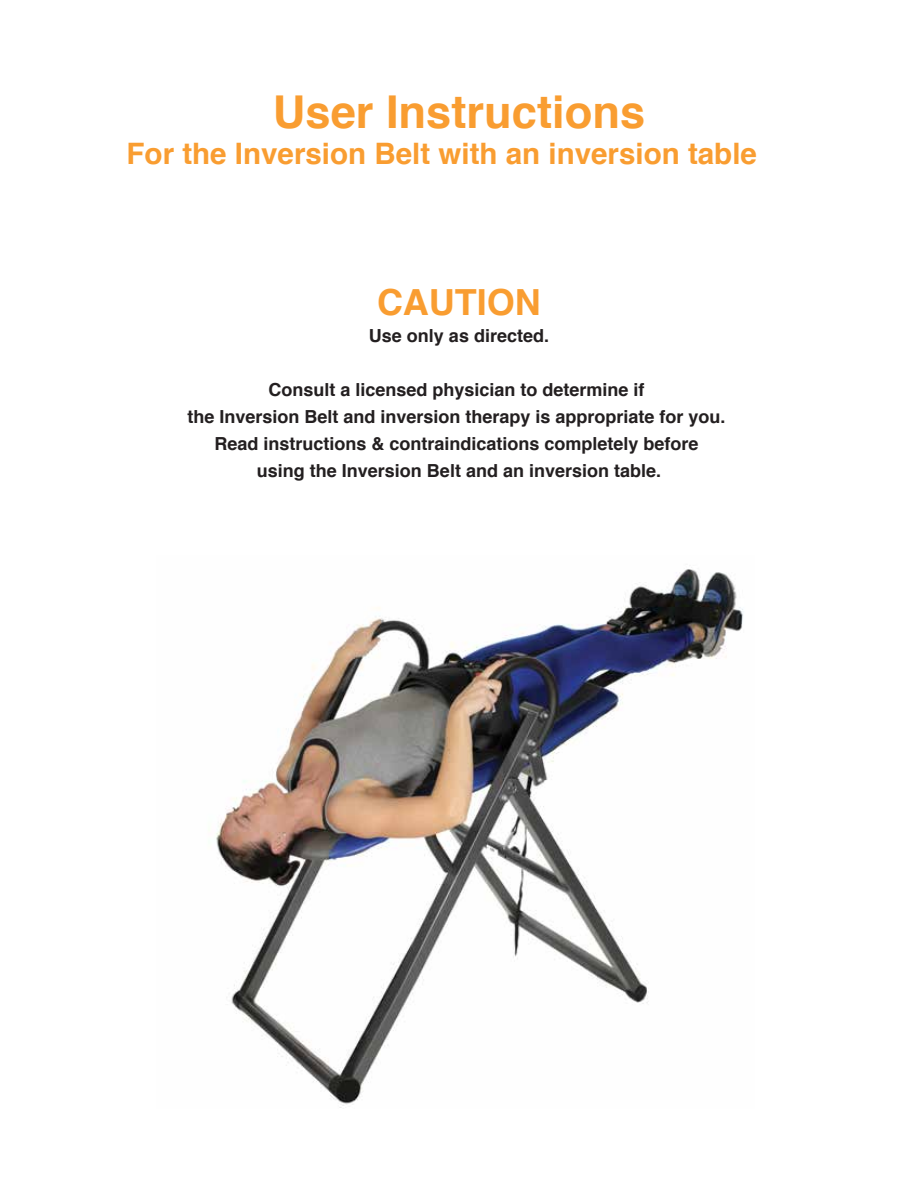
<style>
.page{position:relative;width:918px;height:1188px;background:#fff}
.page>*{position:absolute;margin:0;border:0;box-sizing:border-box;transform-origin:0 0}
.t1{font:700 45.3px "Helvetica";color:#f99d31}
.t2{font:700 36px "Helvetica";color:#f99d31}
.t3{font:700 29.55px "Helvetica";color:#f99d31}
.t4{font:700 18px/27px "Helvetica";color:#231f20;text-align:center}
</style>
<div class="page">
<img style="left:216px;top:569px;width:527px;height:539px">
<h1 class="t1" style="left:273px;top:76px;width:374px">User Instructions</h1>
<h3 class="t3" style="left:127px;top:129px;width:632px">For the Inversion Belt with an inversion table</h3>
<h2 class="t2" style="left:377px;top:274px;width:165px">CAUTION</h2>
<p class="t4" style="left:369px;top:323px;width:182px">Use only as directed.</p>
<p class="t4" style="left:187px;top:377px;width:540px">Consult a licensed physician to determine if<br>the Inversion Belt and inversion therapy is appropriate for you.<br>Read instructions &amp; contraindications completely before<br>using the Inversion Belt and an inversion table.</p>
</div>
